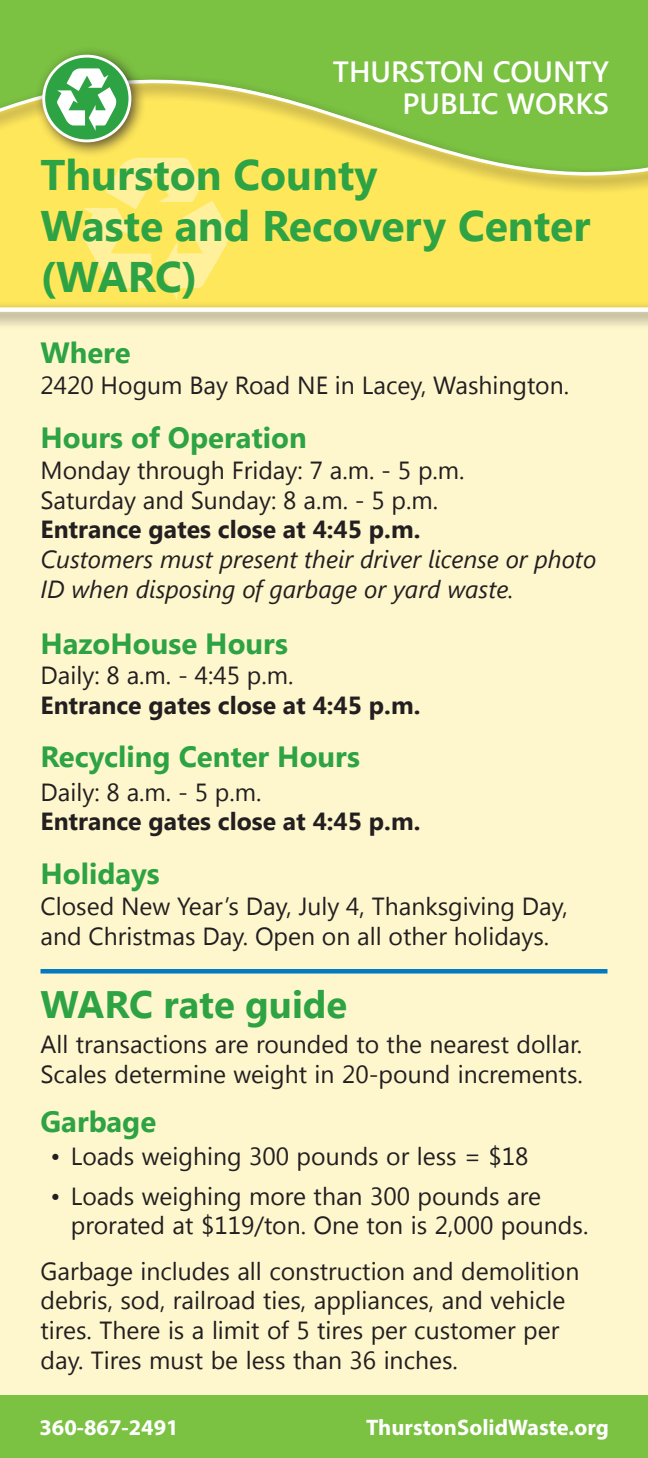
<style>
.page{position:relative;width:648px;height:1458px;background:#fef7ce}
.page>*{position:absolute;margin:0;border:0;box-sizing:border-box;transform-origin:0 0}
.t1{font:700 42.75px "Segoe UI";color:#2da343}
.Subheads_2{font:700 38.25px "Segoe UI";color:#2da343}
.t2{font:700 29.25px "Segoe UI";color:#2da343}
.t3{font:600 29.25px "Segoe UI";color:#fff}
.t4{font:24.75px/29.7px "Segoe UI";color:#231f20}
.t5{font:700 24.75px "Segoe UI";color:#231f20}
.t6{font:italic 24.75px/29.7px "Segoe UI";color:#231f20}
.t7{font:700 22.5px "Myriad Pro";color:#fff}
</style>
<div class="page">
<div style="left:0;top:64px;width:648px;height:244px;background:#ffe75b"></div>
<svg style="left:82px;top:211px;width:147px;height:89px"></svg>
<div style="left:0;top:0;width:648px;height:66px;background:#7bc142"></div>
<svg style="left:0;top:66px;width:648px;height:145px"></svg>
<div style="left:0;top:301px;width:648px;height:29px;background:#231f20;opacity:.75"></div>
<div style="left:0;top:307px;width:648px;height:5px;background:#fff"></div>
<div style="left:34px;top:46px;width:113px;height:111px;background:#231f20;opacity:.75"></div>
<svg style="left:44px;top:56px;width:86px;height:85px;background:#45ad58"></svg>
<div style="left:42px;top:55px;width:89px;height:87px;border:3px solid #fff;border-radius:50%"></div>
<svg style="left:57px;top:68px;width:60px;height:63px;background:#8dcd99"></svg>
<div style="left:0;top:1395px;width:648px;height:63px;background:#7bc142"></div>
<div style="left:40px;top:969px;width:568px;height:5px;background:#007ac2"></div>
<p class="t3" style="left:333px;top:51px;width:278px">THURSTON COUNTY</p>
<p class="t3" style="left:403px;top:83px;width:208px">PUBLIC WORKS</p>
<p class="t1" style="left:40px;top:144px;width:339px">Thurston County</p>
<p class="t1" style="left:40px;top:195px;width:551px">Waste and Recovery Center</p>
<p class="t1" style="left:40px;top:247px;width:159px">(WARC)</p>
<p class="t2" style="left:40px;top:332px;width:92px">Where</p>
<p class="t4" style="left:40px;top:369px;width:530px">2420 Hogum Bay Road NE in Lacey, Washington.</p>
<p class="t2" style="left:40px;top:417px;width:268px">Hours of Operation</p>
<p class="t4" style="left:40px;top:454px;width:426px">Monday through Friday: 7 a.m. - 5 p.m.</p>
<p class="t4" style="left:40px;top:484px;width:399px">Saturday and Sunday: 8 a.m. - 5 p.m.</p>
<p class="t5" style="left:40px;top:512px;width:381px">Entrance gates close at 4:45 p.m.</p>
<p class="t6" style="left:40px;top:543px;width:557px">Customers must present their driver license or photo<br>ID when disposing of garbage or yard waste.</p>
<p class="t2" style="left:40px;top:622px;width:249px">HazoHouse Hours</p>
<p class="t4" style="left:40px;top:659px;width:255px">Daily: 8 a.m. - 4:45 p.m.</p>
<p class="t5" style="left:40px;top:687px;width:381px">Entrance gates close at 4:45 p.m.</p>
<p class="t2" style="left:40px;top:736px;width:321px">Recycling Center Hours</p>
<p class="t4" style="left:40px;top:776px;width:223px">Daily: 8 a.m. - 5 p.m.</p>
<p class="t5" style="left:40px;top:804px;width:381px">Entrance gates close at 4:45 p.m.</p>
<p class="t2" style="left:40px;top:853px;width:121px">Holidays</p>
<p class="t4" style="left:40px;top:890px;width:529px">Closed New Year’s Day, July 4, Thanksgiving Day, and Christmas Day. Open on all other holidays.</p>
<p class="Subheads_2" style="left:40px;top:977px;width:308px">WARC rate guide</p>
<p class="t4" style="left:40px;top:1028px;width:544px">All transactions are rounded to the nearest dollar.<br>Scales determine weight in 20-pound increments.</p>
<p class="t2" style="left:40px;top:1101px;width:117px">Garbage</p>
<p class="t4" style="left:51px;top:1140px;width:479px">• Loads weighing 300 pounds or less = $18</p>
<p class="t4" style="left:71px;top:1180px;width:519px;text-indent:-20px">• Loads weighing more than 300 pounds are prorated at $119/ton. One ton is 2,000 pounds.</p>
<p class="t4" style="left:40px;top:1255px;width:540px">Garbage includes all construction and demolition debris, sod, railroad ties, appliances, and vehicle tires. There is a limit of 5 tires per customer per day. Tires must be less than 36 inches.</p>
<p class="t7" style="left:39px;top:1413px;width:141px">360-867-2491</p>
<p class="t7" style="left:366px;top:1412px;width:244px">ThurstonSolidWaste.org</p>
</div>
